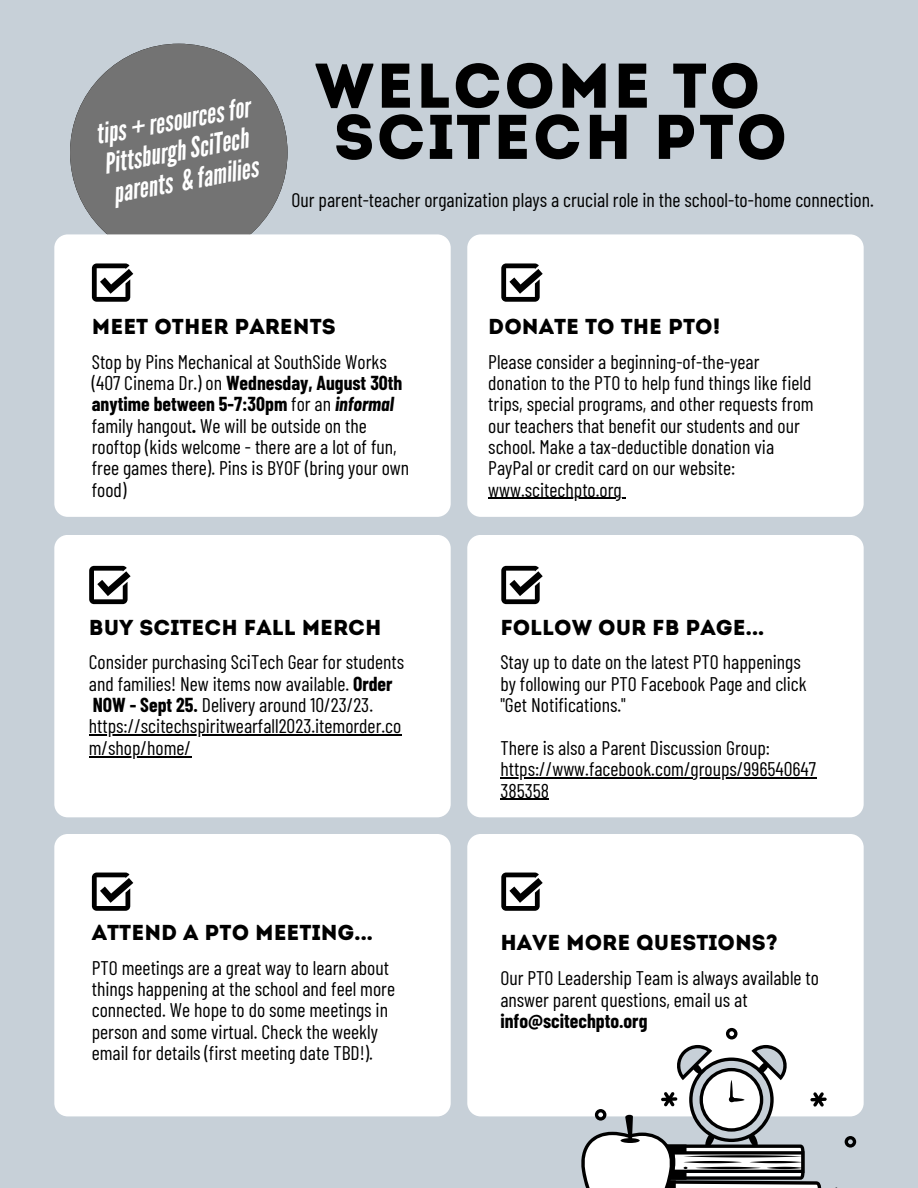
<style>
.page{position:relative;width:918px;height:1188px;background:#c7d0d8}
.page>*{position:absolute;margin:0;border:0;box-sizing:border-box;transform-origin:0 0}
.t1{font:63px "Intro";letter-spacing:.03em;color:#000}
.t2{font:italic 28.05px/30.2px "League Gothic";color:#fff}
.t3{font:21.6px "Intro";color:#000}
.t4{font:19.8px/21.3px "Barlow Condensed";color:#000}
.s1{font-weight:700}
.s2{font-weight:700;font-style:italic}
</style>
<div class="page">
<svg style="left:70px;top:44px;width:217px;height:190px"></svg>
<div style="left:70px;top:44px;width:218px;height:217px;background:#737373;border-radius:50%"></div>
<div style="left:54px;top:234px;width:397px;height:283px;background:#fff;border-radius:13px"></div>
<div style="left:54px;top:535px;width:397px;height:282px;background:#fff;border-radius:13px"></div>
<div style="left:54px;top:834px;width:397px;height:282px;background:#fff;border-radius:13px"></div>
<div style="left:467px;top:234px;width:397px;height:283px;background:#fff;border-radius:13px"></div>
<div style="left:467px;top:535px;width:397px;height:282px;background:#fff;border-radius:13px"></div>
<div style="left:467px;top:834px;width:397px;height:282px;background:#fff;border-radius:13px"></div>
<svg style="left:92px;top:263px;width:41px;height:39px"></svg>
<svg style="left:89px;top:566px;width:42px;height:38px"></svg>
<svg style="left:92px;top:873px;width:41px;height:38px"></svg>
<svg style="left:501px;top:263px;width:42px;height:39px"></svg>
<svg style="left:501px;top:566px;width:42px;height:38px"></svg>
<svg style="left:501px;top:873px;width:42px;height:38px"></svg>
<hr style="left:89px;top:735px;width:313px;height:1px;background:#000">
<hr style="left:89px;top:756px;width:102px;height:1px;background:#000">
<hr style="left:500px;top:777px;width:316px;height:1px;background:#000">
<hr style="left:500px;top:799px;width:49px;height:1px;background:#000">
<hr style="left:488px;top:498px;width:134px;height:1px;background:#000">
<svg style="left:845px;top:1136px;width:11px;height:12px"></svg>
<svg style="left:726px;top:1028px;width:12px;height:11px"></svg>
<svg style="left:578px;top:1045px;width:249px;height:143px"></svg>
<p class="t2" style="left:93px;top:120px;width:158px;rotate:-10deg">tips + resources for</p>
<p class="t2" style="left:101px;top:149px;width:152px;rotate:-10deg">PittsburghSciTech parents &amp; families</p>
<p class="t1" style="left:315px;top:60px;width:447px">WELCOME TO</p>
<p class="t1" style="left:334px;top:112px;width:455px">SCITECH PTO</p>
<p class="t4" style="left:292px;top:189px;width:584px">Our parent-teacher organization plays a crucial role in the school-to-home connection.</p>
<p class="t3" style="left:92px;top:318px;width:246px">MEET OTHER PARENTS</p>
<p class="t4" style="left:92px;top:350px;width:319px">Stop by Pins Mechanical at SouthSide Works (407 Cinema Dr.) on <span class="s1">Wednesday, August 30th anytime between 5-7:30pm</span> for an <span class="s2">informal </span>family hangout<span class="s1">.</span> We will be outside on the rooftop (kids welcome - there are a lot of fun, free games there). Pins is BYOF (bring your own food)</p>
<p class="t3" style="left:89px;top:618px;width:294px">BUY SCITECH FALL MERCH</p>
<p class="t4" style="left:89px;top:651px;width:317px">Consider purchasing SciTech Gear for students and families! New items now available. <span class="s1">Order NOW - Sept 25.</span> Delivery around 10/23/23. https://scitechspiritwearfall2023.itemorder.co m/shop/home/</p>
<p class="t3" style="left:92px;top:924px;width:283px">ATTEND A PTO MEETING...</p>
<p class="t4" style="left:92px;top:956px;width:305px">PTO meetings are a great way to learn about things happening at the school and feel more connected. We hope to do some meetings in person and some virtual. Check the weekly email for details (first meeting date TBD!).</p>
<p class="t3" style="left:488px;top:318px;width:234px">DONATE TO THE PTO!</p>
<p class="t4" style="left:488px;top:350px;width:327px">Please consider a beginning-of-the-year donation to the PTO to help fund things like field trips, special programs, and other requests from our teachers that benefit our students and our school. Make a tax-deductible donation via PayPal or credit card on our website: www.scitechpto.org</p>
<p class="t3" style="left:500px;top:618px;width:265px">FOLLOW OUR FB PAGE...</p>
<p class="t4" style="left:500px;top:651px;width:308px">Stay up to date on the latest PTO happenings by following our PTO Facebook Page and click "Get Notifications."</p>
<p class="t4" style="left:500px;top:736px;width:317px">There is also a Parent Discussion Group: https://www.facebook.com/groups/996540647<br>385358</p>
<p class="t3" style="left:500px;top:934px;width:279px">HAVE MORE QUESTIONS?</p>
<p class="t4" style="left:500px;top:966px;width:320px">Our PTO Leadership Team is always available to answer parent questions, email us at <span class="s1">info@scitechpto.org</span></p>
</div>
